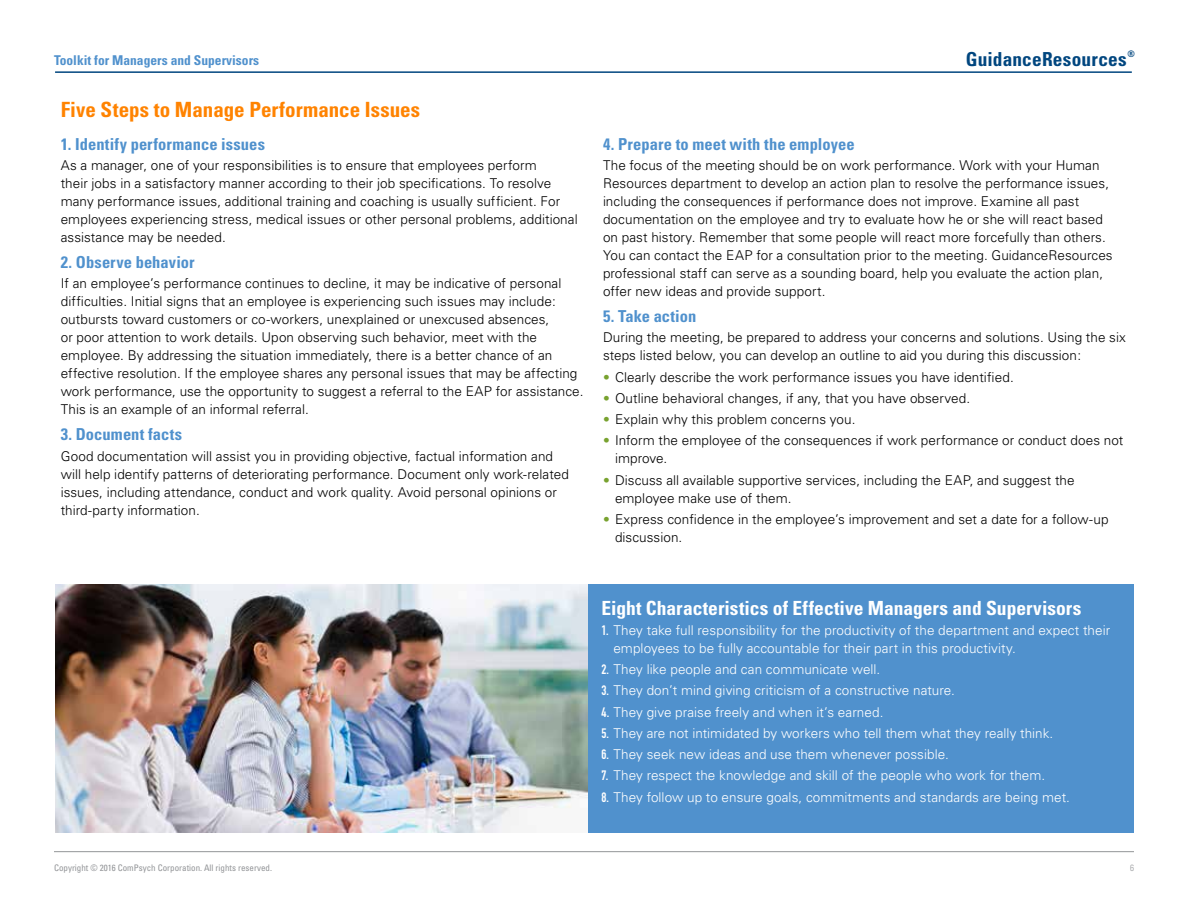
<style>
.page{position:relative;width:1188px;height:918px;background:#fff}
.page>*{position:absolute;margin:0;border:0;box-sizing:border-box;transform-origin:0 0}
.t1{font:700 condensed 21px "Univers";color:#ff8300}
.t2{font:700 condensed 19.5px "Univers";color:#fff}
.t3{font:700 condensed 19.35px "Univers";letter-spacing:.01em;color:#00467f}
.t4{font:700 condensed 16.5px "Univers";letter-spacing:.005em;color:#5091cd}
.t5{font:300 13.5px/18px "Univers";letter-spacing:.005em;color:#000}
.t6{font:300 13.5px/18px "Univers";letter-spacing:.005em;color:#fff}
.t7{font:700 condensed 13.5px "Univers";color:#5091cd}
.t8{font:condensed 9px "Univers";color:#939598}
.t9{font:300 condensed 9px "Univers";color:#939598}
.s1{font-family:"DIN Engschrift LT Alternate";font-weight:400;color:#78a22f}
.s2{font-family:"DIN Engschrift LT Alternate";font-weight:400}
</style>
<div class="page">
<hr style="left:54px;top:851px;width:1080px;height:1px;background:#939598">
<hr style="left:55px;top:71px;width:1077px;height:2px;background:#00467f">
<div style="left:55px;top:584px;width:1079px;height:249px;background:#5091cd"></div>
<img style="left:55px;top:584px;width:533px;height:249px">
<p class="t7" style="left:54px;top:52px;width:207px">Toolkit for Managers and Supervisors</p>
<h3 class="t3" style="left:966px;top:47px;width:171px">GuidanceResources<sup>®</sup></h3>
<h1 class="t1" style="left:61px;top:97px;width:361px">Five Steps to Manage Performance Issues</h1>
<p class="t4" style="left:61px;top:134px;width:206px">1. Identify performance issues</p>
<p class="t5" style="left:61px;top:157px;width:518px">As a manager, one of your responsibilities is to ensure that employees perform<br>their jobs in a satisfactory manner according to their job specifications. To resolve many performance issues, additional training and coaching is usually sufficient. For employees experiencing stress, medical issues or other personal problems, additional assistance may be needed.</p>
<p class="t4" style="left:61px;top:252px;width:135px">2. Observe behavior</p>
<p class="t5" style="left:61px;top:275px;width:524px">If an employee’s performance continues to decline, it may be indicative of personal difficulties. Initial signs that an employee is experiencing such issues may include: outbursts toward customers or co-workers, unexplained or unexcused absences,<br>or poor attention to work details. Upon observing such behavior, meet with the employee. By addressing the situation immediately, there is a better chance of an effective resolution. If the employee shares any personal issues that may be affecting work performance, use the opportunity to suggest a referral to the EAP for assistance.<br>This is an example of an informal referral.</p>
<p class="t4" style="left:61px;top:424px;width:123px">3. Document facts</p>
<p class="t5" style="left:61px;top:447px;width:510px">Good documentation will assist you in providing objective, factual information and will help identify patterns of deteriorating performance. Document only work-related issues, including attendance, conduct and work quality. Avoid personal opinions or third-party information.</p>
<p class="t4" style="left:603px;top:134px;width:253px">4. Prepare to meet with the employee</p>
<p class="t5" style="left:603px;top:157px;width:511px">The focus of the meeting should be on work performance. Work with your Human Resources department to develop an action plan to resolve the performance issues, including the consequences if performance does not improve. Examine all past documentation on the employee and try to evaluate how he or she will react based on past history. Remember that some people will react more forcefully than others.<br>You can contact the EAP for a consultation prior to the meeting. GuidanceResources professional staff can serve as a sounding board, help you evaluate the action plan, offer new ideas and provide support.</p>
<p class="t4" style="left:603px;top:306px;width:95px">5. Take action</p>
<p class="t5" style="left:603px;top:329px;width:524px">During the meeting, be prepared to address your concerns and solutions. Using the six steps listed below, you can develop an outline to aid you during this discussion:</p>
<p class="t5" style="left:603px;top:368px;width:412px"><span class="s1">•</span> Clearly describe the work performance issues you have identified.</p>
<p class="t5" style="left:603px;top:389px;width:369px"><span class="s1">•</span> Outline behavioral changes, if any, that you have observed.</p>
<p class="t5" style="left:603px;top:410px;width:254px"><span class="s1">•</span> Explain why this problem concerns you.</p>
<p class="t5" style="left:615px;top:432px;width:510px;text-indent:-12px"><span class="s1">•</span> Inform the employee of the consequences if work performance or conduct does not improve.</p>
<p class="t5" style="left:615px;top:471px;width:461px;text-indent:-12px"><span class="s1">•</span> Discuss all available supportive services, including the EAP, and suggest the employee make use of them.</p>
<p class="t5" style="left:615px;top:510px;width:495px;text-indent:-12px"><span class="s1">•</span> Express confidence in the employee’s improvement and set a date for a follow-up discussion.</p>
<h2 class="t2" style="left:601px;top:596px;width:482px">Eight Characteristics of Effective Managers and Supervisors</h2>
<p class="t6" style="left:613px;top:621px;width:498px;text-indent:-12px"><span class="s2">1.</span> They take full responsibility for the productivity of the department and expect their employees to be fully accountable for their part in this productivity.</p>
<p class="t6" style="left:601px;top:660px;width:280px"><span class="s2">2.</span> They like people and can communicate well.</p>
<p class="t6" style="left:601px;top:682px;width:355px"><span class="s2">3.</span> They don’t mind giving criticism of a constructive nature.</p>
<p class="t6" style="left:601px;top:703px;width:284px"><span class="s2">4.</span> They give praise freely and when it’s earned.</p>
<p class="t6" style="left:601px;top:724px;width:453px"><span class="s2">5.</span> They are not intimidated by workers who tell them what they really think.</p>
<p class="t6" style="left:601px;top:745px;width:349px"><span class="s2">6.</span> They seek new ideas and use them whenever possible.</p>
<p class="t6" style="left:601px;top:767px;width:445px"><span class="s2">7.</span> They respect the knowledge and skill of the people who work for them.</p>
<p class="t6" style="left:601px;top:788px;width:470px"><span class="s2">8.</span> They follow up to ensure goals, commitments and standards are being met.</p>
<p class="t8" style="left:54px;top:862px;width:220px">Copyright © 2016 ComPsych Corporation. All rights reserved.</p>
<p class="t9" style="left:1130px;top:863px;width:5px">6</p>
</div>
